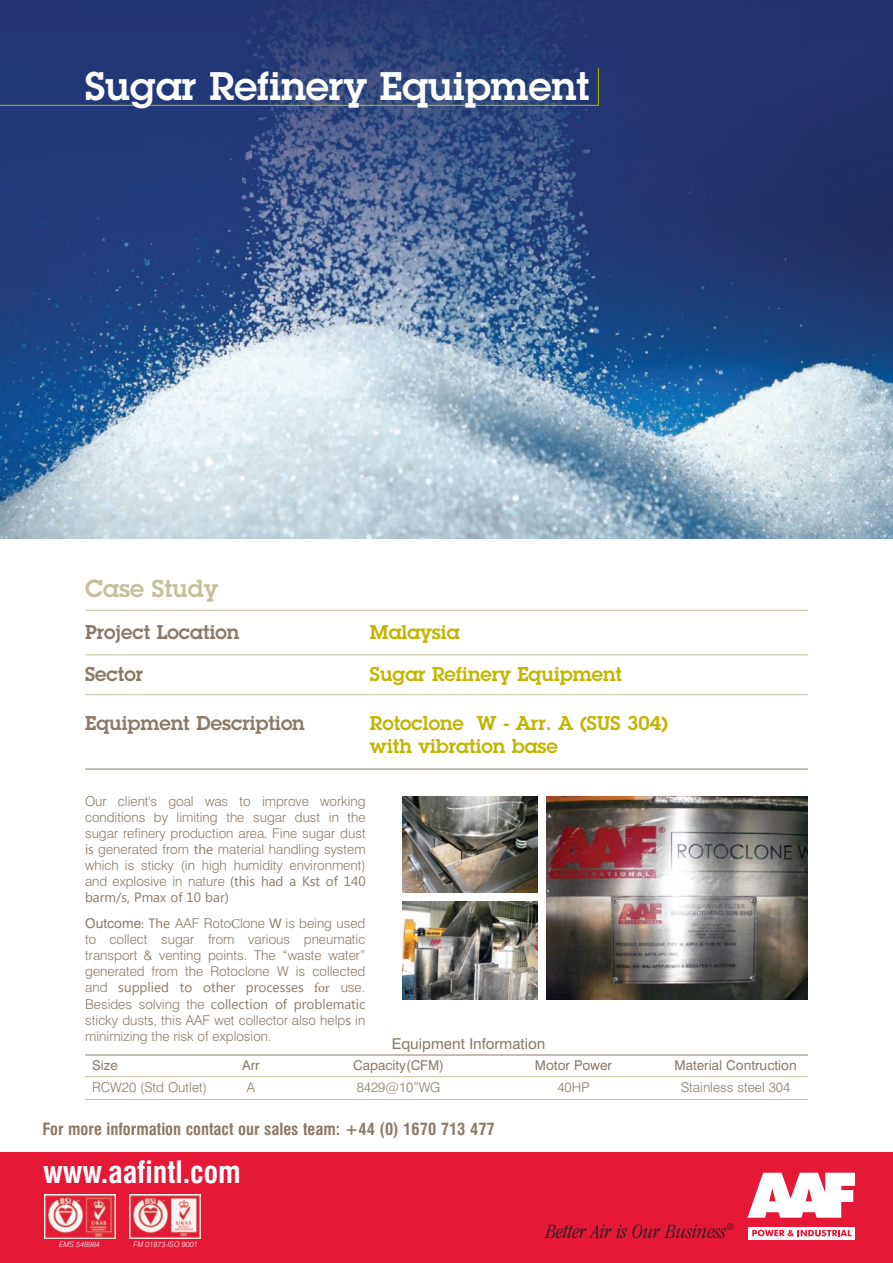
<style>
.page{position:relative;width:893px;height:1263px;background:#fff}
.page>*{position:absolute;margin:0;border:0;box-sizing:border-box;transform-origin:0 0}
.t1{font:600 39px "Lubalin Graph";color:#fff}
.t2{font:700 condensed 30px "Swiss 721 BT";color:#fff}
.t3{font:600 24px "Lubalin Graph";color:#c5c09c}
.t4{font:italic 300 condensed 21px "Garamond";color:#231f20}
.t5{font:600 19.5px/22.4px "Lubalin Graph";color:#c2b501}
.t6{font:600 19.5px "Lubalin Graph";color:#8a7966}
.t7{font:700 condensed 16.5px "Swiss 721 BT";color:#8a7966}
.t8{font:15px "Swiss 721 BT";color:#8a7966}
.t9{font:300 13.5px/16px "Swiss 721 BT";color:#8a7966;text-align:justify}
.t10{font:13.5px/16px "Khmer UI";color:#8a7966}
.t11{font:13.5px "Swiss 721 BT";color:#8a7966}
.t12{font:italic 300 7.5px "Swiss 721 BT";color:#fff}
.s1{font-family:"Minion Pro";font-weight:400}
.s2{font-family:"Khmer UI";font-weight:400}
.s3{font-weight:400}
.s4{font-family:"Swiss 721 BT";font-weight:300}
.s5{font-family:"Minion Pro"}
</style>
<div class="page">
<img style="left:0;top:0;width:893px;height:538px">
<div style="left:0;top:1153px;width:893px;height:110px;background:#e51836"></div>
<svg style="left:115px;top:1194px;width:1px;height:45px"></svg>
<img style="left:44px;top:1194px;width:71px;height:45px">
<svg style="left:200px;top:1194px;width:1px;height:45px"></svg>
<img style="left:129px;top:1194px;width:71px;height:45px">
<svg style="left:747px;top:1173px;width:108px;height:45px"></svg>
<div style="left:748px;top:1226px;width:106px;height:13px;background:#fff"></div>
<svg style="left:752px;top:1229px;width:100px;height:7px"></svg>
<svg style="left:0;top:67px;width:599px;height:39px;background:#2d4376"></svg>
<img style="left:403px;top:901px;width:135px;height:99px">
<hr style="left:85px;top:610px;width:723px;height:1px;background:#c5c09c">
<hr style="left:85px;top:654px;width:723px;height:1px;background:#c5c09c">
<hr style="left:85px;top:694px;width:723px;height:1px;background:#c5c09c">
<hr style="left:85px;top:769px;width:723px;height:1px;background:#8a7966">
<img style="left:402px;top:796px;width:136px;height:97px">
<img style="left:547px;top:796px;width:261px;height:204px">
<hr style="left:85px;top:1054px;width:723px;height:1px;background:#8a7966">
<hr style="left:85px;top:1076px;width:723px;height:1px;background:#c5c09c">
<hr style="left:85px;top:1099px;width:723px;height:1px;background:#c5c09c">
<h1 class="t1" style="left:85px;top:64px;width:506px">Sugar Refinery Equipment</h1>
<h3 class="t3" style="left:85px;top:575px;width:135px">Case Study</h3>
<h3 class="t6" style="left:85px;top:621px;width:156px">Project Location</h3>
<h3 class="t5" style="left:370px;top:621px;width:91px">Malaysia</h3>
<h3 class="t6" style="left:85px;top:663px;width:60px">Sector</h3>
<h3 class="t5" style="left:370px;top:663px;width:254px">Sugar Refinery Equipment</h3>
<h3 class="t6" style="left:85px;top:712px;width:221px">Equipment Description</h3>
<h3 class="t5" style="left:370px;top:712px;width:300px">Rotoclone W - Arr. A (SUS 304) with vibration base</h3>
<p class="t9" style="left:85px;top:794px;width:282px">Our client's goal was to improve working conditions by limiting the sugar dust in the sugar refinery production area<span class="s1">.</span> Fine sugar dust <span class="s2">is</span> generated from <span class="s2">the</span> material handling system which is sticky (in high humidity environment) and explosive in nature <span class="s2">(this had a Kst of 140</span></p>
<p class="t10" style="left:85px;top:889px;width:145px">barm/s, Pmax of 10 bar)</p>
<p class="t9" style="left:85px;top:917px;width:282px"><span class="s3">Outcome</span><span class="s1">:</span> <span class="s2">The</span> AAF Roto<span class="s1">C</span>lone <span class="s2">W</span> is being used to collect sugar from various pneumatic transport &amp; venting points. The “waste water” generated from the Rotoclone W is collected</p>
<p class="t10" style="left:85px;top:980px;width:282px"><span class="s4">and</span> supplied to other processes <span class="s5">for</span> <span class="s4">use.<br>Besides solving the</span> collection of problematic</p>
<p class="t9" style="left:85px;top:1013px;width:282px">sticky dust<span class="s2">s</span>, this AAF wet collector also help<span class="s2">s</span> in minimizing the risk of explosion.</p>
<p class="t8" style="left:392px;top:1039px;width:155px">Equipment Information</p>
<p class="t11" style="left:92px;top:1061px;width:27px">Size</p>
<p class="t11" style="left:242px;top:1061px;width:19px">Arr</p>
<p class="t11" style="left:353px;top:1061px;width:92px">Capacity(CFM)</p>
<p class="t11" style="left:535px;top:1061px;width:78px">Motor Power</p>
<p class="t11" style="left:675px;top:1061px;width:124px">Material Contruction</p>
<p class="t9" style="left:92px;top:1080px;width:116px">RCW20 (Std Outlet)</p>
<p class="t9" style="left:247px;top:1080px;width:10px">A</p>
<p class="t9" style="left:357px;top:1080px;width:85px">8429@10”WG</p>
<p class="t9" style="left:557px;top:1080px;width:34px">40HP</p>
<p class="t9" style="left:681px;top:1080px;width:111px">Stainless steel 304</p>
<p class="t7" style="left:43px;top:1123px;width:454px">For more information contact our sales team: +44 (0) 1670 713 477</p>
<h2 class="t2" style="left:43px;top:1160px;width:199px">www.aafintl.com</h2>
<p class="t12" style="left:59px;top:1241px;width:42px">EMS 548984</p>
<p class="t12" style="left:133px;top:1241px;width:66px">FM 01873-ISO 9001</p>
<h3 class="t4" style="left:546px;top:1223px;width:190px">Better Air is Our Business<sup>®</sup></h3>
</div>
